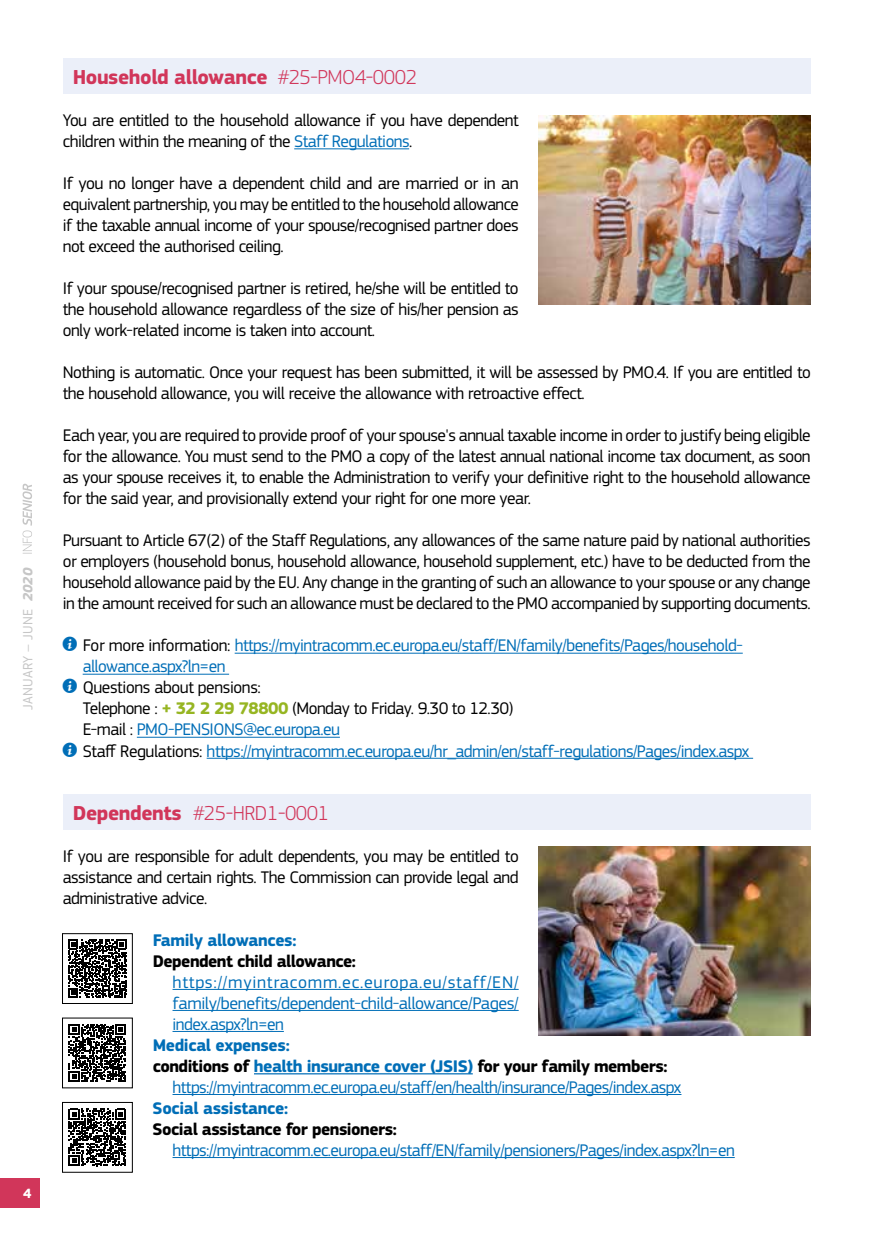
<style>
.page{position:relative;width:874px;height:1241px;background:#fff}
.page>*{position:absolute;margin:0;border:0;box-sizing:border-box;transform-origin:0 0}
.t1{font:700 21px "EC Square Sans Pro";letter-spacing:-.02em;color:#d1365a}
.t2{font:300 21px "EC Square Sans Pro";letter-spacing:-.02em;color:#d1365a}
.t3{font:17.5px/21px "EC Square Sans Pro";letter-spacing:-.03em;color:#000;text-align:justify}
.t4{font:17.5px/21px "EC Square Sans Pro";letter-spacing:-.03em;color:#006eb7;text-align:justify}
.t5{font:700 17.5px "EC Square Sans Pro";letter-spacing:-.03em;color:#000}
.t6{font:700 17.5px "EC Square Sans Pro";letter-spacing:-.02em;color:#006eb7}
.t7{font:14px "EC Square Sans Pro";letter-spacing:.02em;color:#c6c6c6}
.t8{font:700 14px "EC Square Sans Pro";color:#fff}
.s1{font-weight:700;font-style:italic}
.s2{font-weight:300}
.s3{color:#006eb7}
.s4{font-family:"s Tmedia"}
.s5{color:#000}
.s6{font-family:"s Tmedia";color:#006eb7}
.s7{font-weight:700;color:#96b522}
.s8{font-weight:700}
</style>
<div class="page">
<div style="left:0;top:1177px;width:40px;height:30px;background:#d1365a"></div>
<svg style="left:23px;top:483px;width:9px;height:70px"></svg>
<div style="left:63px;top:58px;width:747px;height:36px;background:#ebeff9"></div>
<hr style="left:294px;top:148px;width:115px;height:1px;background:#006eb7">
<hr style="left:234px;top:652px;width:508px;height:1px;background:#006eb7">
<hr style="left:83px;top:673px;width:146px;height:1px;background:#006eb7">
<hr style="left:137px;top:736px;width:203px;height:1px;background:#006eb7">
<hr style="left:206px;top:757px;width:546px;height:1px;background:#006eb7">
<div style="left:63px;top:793px;width:747px;height:36px;background:#ebeff9"></div>
<hr style="left:172px;top:988px;width:346px;height:1px;background:#006eb7">
<hr style="left:172px;top:1009px;width:346px;height:1px;background:#006eb7">
<hr style="left:172px;top:1030px;width:112px;height:1px;background:#006eb7">
<hr style="left:254px;top:1072px;width:218px;height:2px;background:#006eb7">
<hr style="left:172px;top:1093px;width:509px;height:1px;background:#006eb7">
<hr style="left:172px;top:1156px;width:562px;height:1px;background:#006eb7">
<img style="left:538px;top:115px;width:272px;height:189px">
<img style="left:538px;top:846px;width:272px;height:189px">
<svg style="left:68px;top:939px;width:59px;height:58px"></svg>
<div style="left:62px;top:933px;width:71px;height:70px;border:1px solid #000"></div>
<svg style="left:69px;top:1024px;width:57px;height:57px"></svg>
<div style="left:62px;top:1017px;width:71px;height:71px;border:1px solid #000"></div>
<svg style="left:69px;top:1108px;width:57px;height:57px"></svg>
<div style="left:62px;top:1101px;width:71px;height:71px;border:1px solid #000"></div>
<p class="t7" style="left:20px;top:710px;width:144px;rotate:-90deg">JANUARY – JUNE <span class="s1">2020</span></p>
<p class="t8" style="left:23px;top:1184px;width:10px">4</p>
<p class="t1" style="left:73px;top:65px;width:346px">Household allowance <span class="s2">#25-PMO4-0002</span></p>
<p class="t3" style="left:63px;top:110px;width:457px">You are entitled to the household allowance if you have dependent children within the meaning of the <span class="s3">Staff Regulations</span>.</p>
<p class="t3" style="left:63px;top:173px;width:457px">If you no longer have a dependent child and are married or in an equivalent partnership, you may be entitled to the household allowance if the taxable annual income of your spouse/recognised partner does not exceed the authorised ceiling.</p>
<p class="t3" style="left:63px;top:278px;width:457px">If your spouse/recognised partner is retired, he/she will be entitled to the household allowance regardless of the size of his/her pension as only work-related income is taken into account.</p>
<p class="t3" style="left:63px;top:362px;width:749px">Nothing is automatic. Once your request has been submitted, it will be assessed by PMO.4. If you are entitled to the household allowance, you will receive the allowance with retroactive effect.</p>
<p class="t3" style="left:63px;top:425px;width:749px">Each year, you are required to provide proof of your spouse's annual taxable income in order to justify being eligible for the allowance. You must send to the PMO a copy of the latest annual national income tax document, as soon as your spouse receives it, to enable the Administration to verify your definitive right to the household allowance for the said year, and provisionally extend your right for one more year.</p>
<p class="t3" style="left:63px;top:530px;width:749px">Pursuant to Article 67(2) of the Staff Regulations, any allowances of the same nature paid by national authorities or employers (household bonus, household allowance, household supplement, etc.) have to be deducted from the household allowance paid by the EU. Any change in the granting of such an allowance to your spouse or any change in the amount received for such an allowance must be declared to the PMO accompanied by supporting documents.</p>
<p class="t4" style="left:63px;top:635px;width:681px"><span class="s4">i</span> <span class="s5">For more information:</span> https://myintracomm.ec.europa.eu/staff/EN/family/benefits/Pages/household-</p>
<p class="t4" style="left:83px;top:656px;width:144px">allowance.aspx?ln=en</p>
<p class="t3" style="left:63px;top:677px;width:199px"><span class="s6">i</span> Questions about pensions:</p>
<p class="t3" style="left:83px;top:698px;width:432px">Telephone : <span class="s7">+ 32 2 29 78800</span> (Monday to Friday. 9.30 to 12.30)</p>
<p class="t4" style="left:83px;top:719px;width:258px"><span class="s5">E-mail :</span> PMO-PENSIONS@ec.europa.eu</p>
<p class="t4" style="left:63px;top:740px;width:687px"><span class="s4">i</span> <span class="s5">Staff Regulations:</span> https://myintracomm.ec.europa.eu/hr_admin/en/staff-regulations/Pages/index.aspx</p>
<p class="t2" style="left:73px;top:800px;width:258px"><span class="s8">Dependents</span> #25-HRD1-0001</p>
<p class="t3" style="left:63px;top:845px;width:457px">If you are responsible for adult dependents, you may be entitled to assistance and certain rights. The Commission can provide legal and administrative advice.</p>
<p class="t6" style="left:153px;top:929px;width:145px">Family allowances:</p>
<p class="t5" style="left:153px;top:950px;width:205px">Dependent child allowance:</p>
<p class="t4" style="left:172px;top:971px;width:347px">https://myintracomm.ec.europa.eu/staff/EN/ family/benefits/dependent-child-allowance/Pages/ index.aspx?ln=en</p>
<p class="t6" style="left:153px;top:1034px;width:138px">Medical expenses:</p>
<p class="t5" style="left:153px;top:1055px;width:516px">conditions of <span class="s3">health insurance cover (JSIS)</span> for your family members:</p>
<p class="t4" style="left:172px;top:1076px;width:510px">https://myintracomm.ec.europa.eu/staff/en/health/insurance/Pages/index.aspx</p>
<p class="t6" style="left:153px;top:1097px;width:137px">Social assistance:</p>
<p class="t5" style="left:153px;top:1118px;width:245px">Social assistance for pensioners:</p>
<p class="t4" style="left:172px;top:1139px;width:563px">https://myintracomm.ec.europa.eu/staff/EN/family/pensioners/Pages/index.aspx?ln=en</p>
</div>
